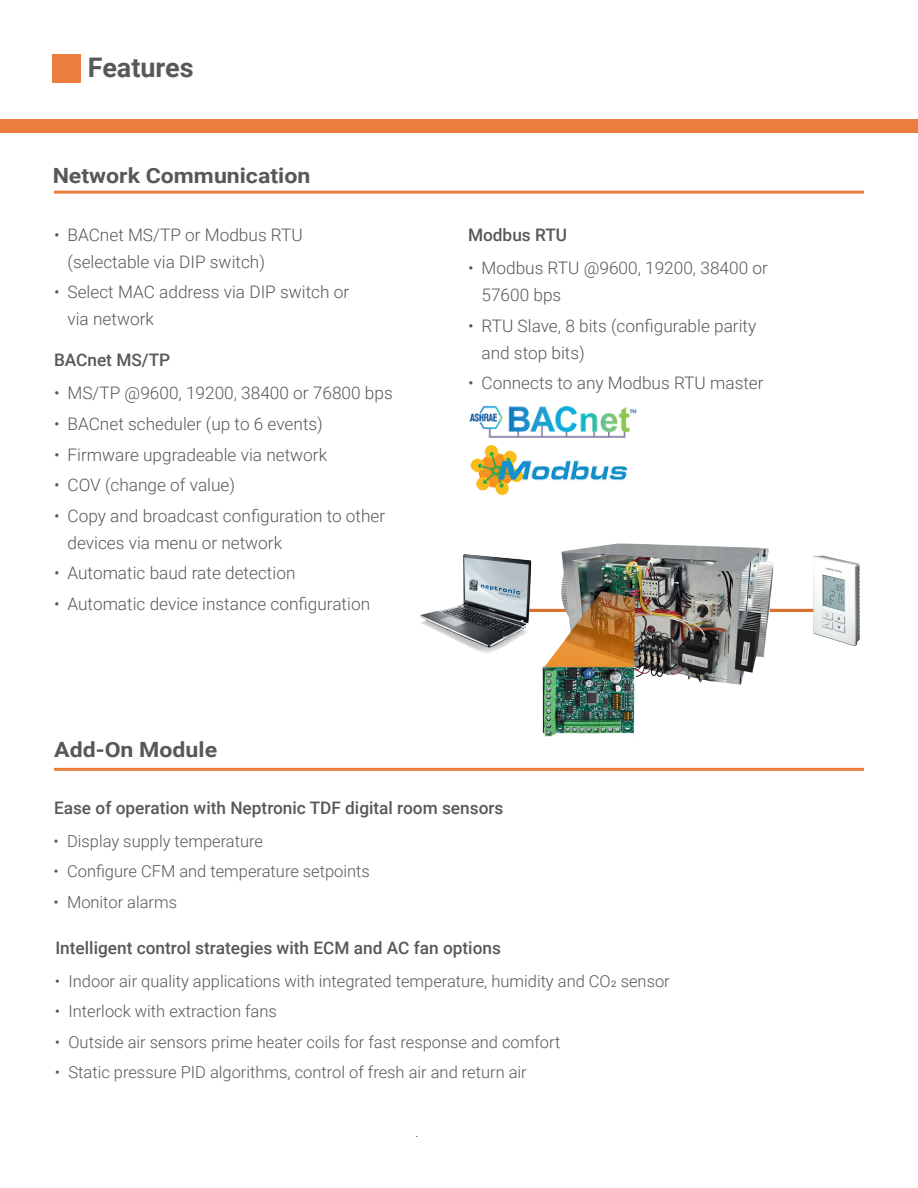
<style>
.page{position:relative;width:918px;height:1188px;background:#fff}
.page>*{position:absolute;margin:0;border:0;box-sizing:border-box;transform-origin:0 0}
.t1{font:700 27px "Roboto";color:#57585a}
.t2{font:700 21px "Roboto";color:#57585a;scale:1.1 1}
.t3{font:300 17.25px/27px "Roboto";color:#57585a}
.t4{font:500 17.25px "Roboto";color:#57585a}
.t5{font:300 16.5px "Roboto";color:#57585a}
</style>
<div class="page">
<div style="left:0;top:119px;width:918px;height:13px;background:#eb7d3d"></div>
<div style="left:53px;top:54px;width:28px;height:29px;background:#eb7d3d"></div>
<hr style="left:54px;top:191px;width:810px;height:3px;background:#eb7d3d">
<hr style="left:54px;top:768px;width:810px;height:3px;background:#eb7d3d">
<img style="left:384px;top:543px;width:480px;height:225px">
<img style="left:469px;top:405px;width:168px;height:91px">
<p class="t1" style="left:88px;top:49px;width:107px">Features</p>
<p class="t2" style="left:53px;top:161px;width:236px">Network Communication</p>
<p class="t3" style="left:68px;top:220px;width:237px;text-indent:-14px">• BACnet MS/TP or Modbus RTU (selectable via DIP switch)</p>
<p class="t3" style="left:68px;top:278px;width:283px;text-indent:-14px">• Select MAC address via DIP switch or via network</p>
<p class="t4" style="left:54px;top:348px;width:118px">BACnet MS/TP</p>
<p class="t3" style="left:54px;top:379px;width:340px">• MS/TP @9600, 19200, 38400 or 76800 bps</p>
<p class="t3" style="left:54px;top:410px;width:270px">• BACnet scheduler (up to 6 events)</p>
<p class="t3" style="left:54px;top:440px;width:275px">• Firmware upgradeable via network</p>
<p class="t3" style="left:54px;top:471px;width:183px">• COV (change of value)</p>
<p class="t3" style="left:68px;top:501px;width:319px;text-indent:-14px">• Copy and broadcast configuration to other devices via menu or network</p>
<p class="t3" style="left:54px;top:559px;width:243px">• Automatic baud rate detection</p>
<p class="t3" style="left:54px;top:589px;width:318px">• Automatic device instance configuration</p>
<p class="t2" style="left:54px;top:735px;width:150px">Add-On Module</p>
<p class="t4" style="left:468px;top:223px;width:101px">Modbus RTU</p>
<p class="t3" style="left:482px;top:254px;width:288px;text-indent:-14px">• Modbus RTU @9600, 19200, 38400 or<br>57600 bps</p>
<p class="t3" style="left:482px;top:312px;width:276px;text-indent:-14px">• RTU Slave, 8 bits (configurable parity and stop bits)</p>
<p class="t3" style="left:468px;top:369px;width:297px">• Connects to any Modbus RTU master</p>
<p class="t4" style="left:54px;top:796px;width:451px">Ease of operation with Neptronic TDF digital room sensors</p>
<p class="t5" style="left:54px;top:829px;width:211px">• Display supply temperature</p>
<p class="t5" style="left:54px;top:860px;width:318px">• Configure CFM and temperature setpoints</p>
<p class="t5" style="left:54px;top:890px;width:125px">• Monitor alarms</p>
<p class="t4" style="left:55px;top:936px;width:447px">Intelligent control strategies with ECM and AC fan options</p>
<p class="t5" style="left:55px;top:969px;width:616px">• Indoor air quality applications with integrated temperature, humidity and CO2 sensor</p>
<p class="t5" style="left:55px;top:1000px;width:223px">• Interlock with extraction fans</p>
<p class="t5" style="left:55px;top:1030px;width:507px">• Outside air sensors prime heater coils for fast response and comfort</p>
<p class="t5" style="left:55px;top:1061px;width:473px">• Static pressure PID algorithms, control of fresh air and return air</p>
</div>
